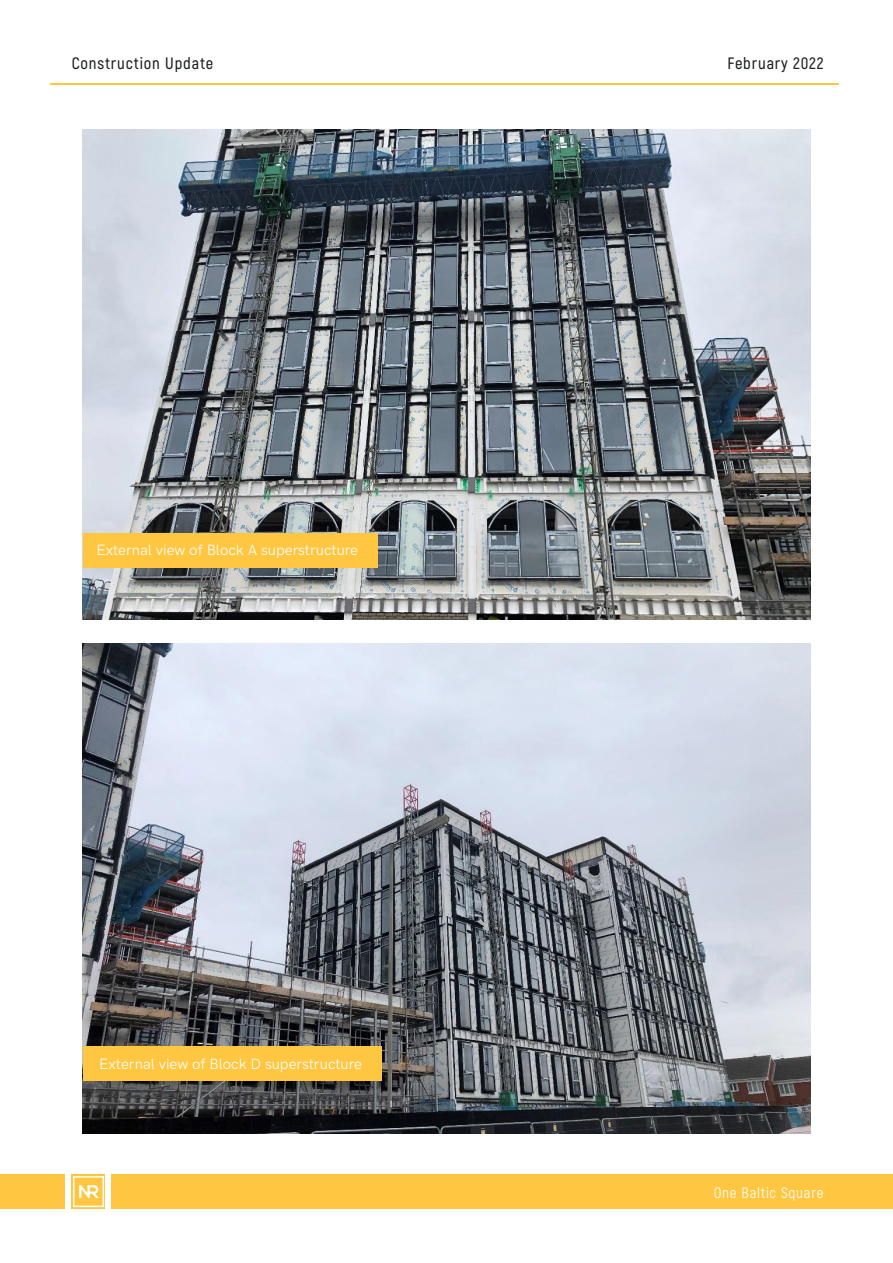
<style>
.page{position:relative;width:893px;height:1263px;background:#fff}
.page>*{position:absolute;margin:0;border:0;box-sizing:border-box;transform-origin:0 0}
.t1{font:600 16.5px "Akrobat";letter-spacing:.05em;color:#1e2121}
.t2{font:15px "HK Grotesk Regular Legacy";color:#fff}
.t3{font:15px "Akrobat";letter-spacing:.05em;color:#fff}
</style>
<div class="page">
<hr style="left:50px;top:83px;width:788px;height:1px;background:#ffc641">
<div style="left:112px;top:1175px;width:781px;height:34px;background:#ffc641"></div>
<img style="left:72px;top:1175px;width:33px;height:34px">
<div style="left:0;top:1175px;width:65px;height:34px;background:#ffc641"></div>
<img style="left:83px;top:643px;width:727px;height:490px">
<img style="left:83px;top:130px;width:727px;height:490px">
<div style="left:83px;top:533px;width:295px;height:34px;background:#ffc641"></div>
<div style="left:83px;top:1046px;width:299px;height:34px;background:#ffc641"></div>
<p class="t1" style="left:72px;top:54px;width:143px">Construction Update</p>
<p class="t2" style="left:96px;top:539px;width:263px">External view of Block A superstructure</p>
<p class="t2" style="left:99px;top:1052px;width:264px">External view of Block D superstructure</p>
<p class="t1" style="left:728px;top:54px;width:98px">February 2022</p>
<p class="t3" style="left:714px;top:1184px;width:111px">One Baltic Square</p>
</div>
